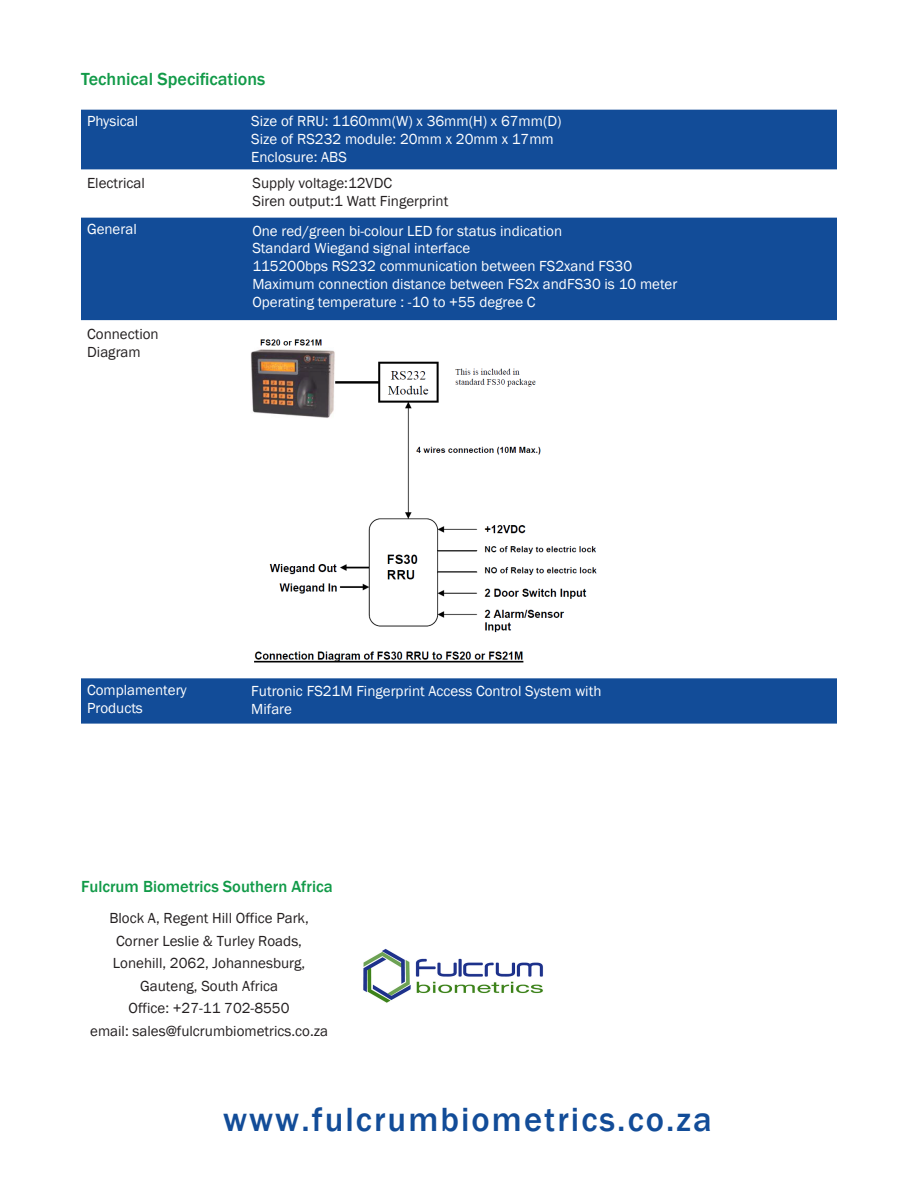
<style>
.page{position:relative;width:918px;height:1188px;background:#fff}
.page>*{position:absolute;margin:0;border:0;box-sizing:border-box;transform-origin:0 0}
.t1{font:500 34.5px "Franklin Gothic";letter-spacing:.06em;color:#124c98}
.t2{font:500 18px "Franklin Gothic";color:#119a48}
.t3{font:500 16.5px "Franklin Gothic";color:#119a48}
.t4{font:15px/17.7px "Franklin Gothic";color:#fff}
.t5{font:15px/22.5px "Franklin Gothic";color:#231f20}
.t6{font:15px/18px "Franklin Gothic";color:#fff}
.s1{font-style:inherit}
</style>
<div class="page">
<div style="left:81px;top:110px;width:756px;height:59px;background:#124c98"></div>
<div style="left:81px;top:218px;width:756px;height:102px;background:#124c98"></div>
<div style="left:81px;top:678px;width:756px;height:46px;background:#124c98"></div>
<img style="left:363px;top:948px;width:180px;height:55px">
<img style="left:250px;top:339px;width:347px;height:324px">
<p class="t2" style="left:81px;top:67px;width:186px">Technical Specifications</p>
<p class="t6" style="left:87px;top:113px;width:53px">Physical</p>
<p class="t4" style="left:251px;top:113px;width:312px">Size of RRU: 1160mm(W) x 36mm(H) x 67mm(D)<br>Size of RS232 module: 20mm x 20mm x 17mm<br>Enclosure: ABS</p>
<p class="t5" style="left:87px;top:172px;width:59px">Electrical</p>
<p class="t5" style="left:252px;top:174px;width:197px;line-height:18px">Supply voltage:12VDC<br>Siren output:1 Watt <span class="s1">Fingerprint</span></p>
<p class="t6" style="left:87px;top:221px;width:51px">General</p>
<p class="t4" style="left:252px;top:222px;width:427px">One red/green bi-colour LED for status indication<br>Standard Wiegand signal interface<br>115200bps RS232 communication between FS2xand FS30<br>Maximum connection distance between FS2x andFS30 is 10 meter Operating temperature : -10 to +55 degree C</p>
<p class="t5" style="left:87px;top:326px;width:73px;line-height:18px">Connection<br>Diagram</p>
<p class="t6" style="left:87px;top:681px;width:101px">Complamentery<br>Products</p>
<p class="t4" style="left:251px;top:682px;width:352px"><span class="s1">Futronic FS</span>21M Fingerprint Access Control System with<br>Mifare</p>
<p class="t3" style="left:81px;top:877px;width:253px">Fulcrum Biometrics <span class="s1">Southern Africa</span></p>
<p class="t5" style="left:90px;top:907px;width:239px;text-align:center">Block A, Regent Hill Office Park,<br>Corner Leslie &amp; Turley Roads,<br>Lonehill, 2062, Johannesburg,<br>Gauteng, South Africa<br>Office: +27-11 702-8550<br>email: sales@fulcrumbiometrics.co.za</p>
<p class="t1" style="left:223px;top:1098px;width:490px">www.fulcrumbiometrics.co<span class="s1">.za</span></p>
</div>
